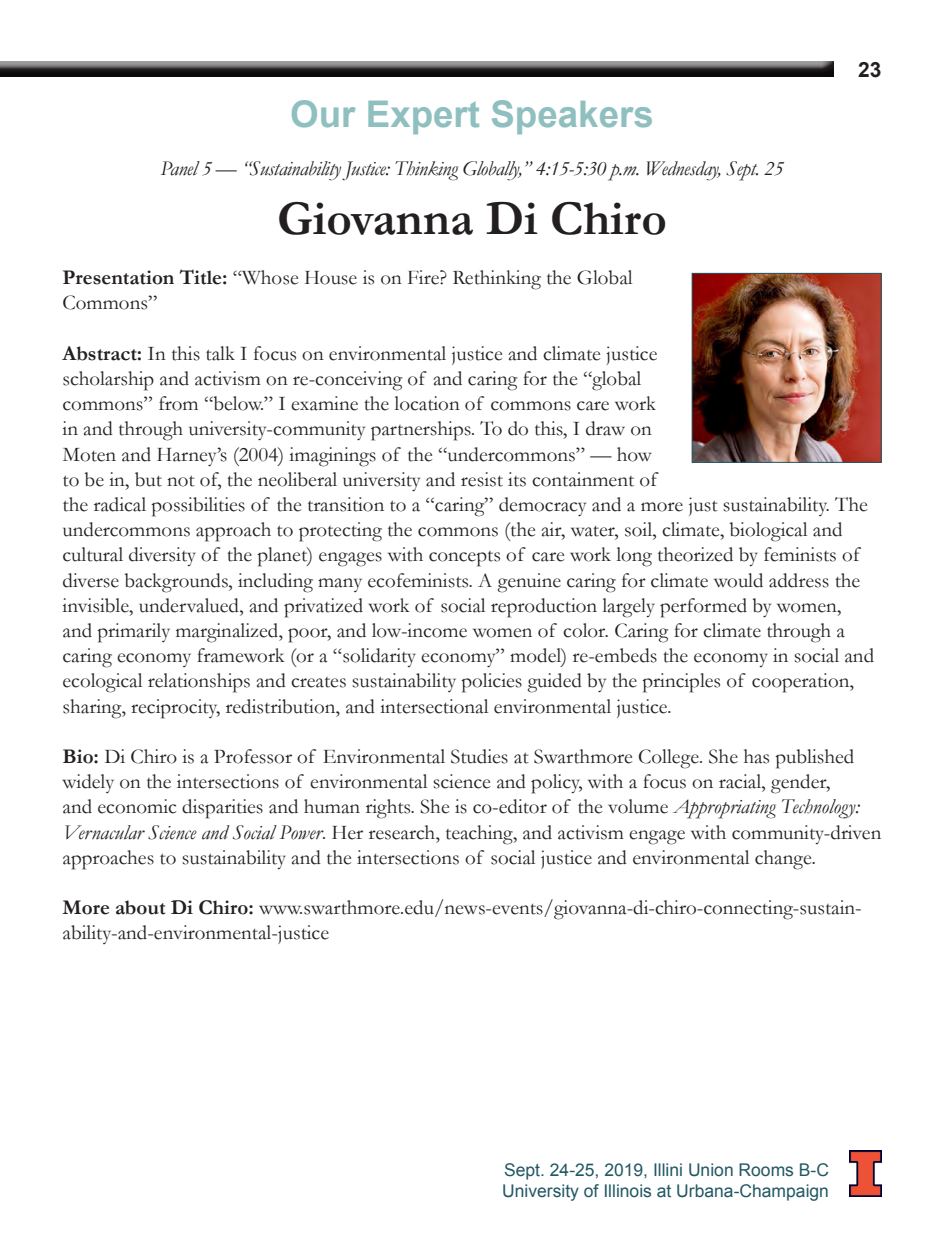
<style>
.page{position:relative;width:945px;height:1260px;background:#fff}
.page>*{position:absolute;margin:0;border:0;box-sizing:border-box;transform-origin:0 0}
.t1{font:700 49px "Garamond";color:#231f20}
.t2{font:700 36.75px "Arial";color:#90bfc0}
.t3{font:21px/25.2px "Garamond";color:#231f20}
.t4{font:italic 21px "Garamond";letter-spacing:-.02em;color:#231f20}
.t5{font:700 21px "Arial";color:#231f20}
.t6{font:17.5px "Arial";color:#225864}
.s1{font-weight:700}
.s2{font-style:italic}
</style>
<div class="page">
<div style="left:0;top:60px;width:834px;height:14px;background:#9f9d9d"></div>
<div style="left:0;top:62px;width:834px;height:18px;background:#231f20;opacity:.75"></div>
<img style="left:850px;top:1150px;width:32px;height:47px">
<img style="left:694px;top:275px;width:186px;height:186px">
<div style="left:692px;top:273px;width:190px;height:190px;border:1px solid #225864"></div>
<p class="t5" style="left:858px;top:56px;width:25px">23</p>
<p class="t2" style="left:290px;top:89px;width:365px">Our Expert Speakers</p>
<p class="t4" style="left:161px;top:156px;width:624px">Panel 5 — “Sustainability Justice: Thinking Globally,” 4:15-5:30 p.m. Wednesday, Sept. 25</p>
<p class="t1" style="left:277px;top:189px;width:391px">Giovanna Di Chiro</p>
<p class="t3" style="left:63px;top:265px;width:572px"><span class="s1">Presentation Title:</span> “Whose House is on Fire? Rethinking the Global<br>Commons”</p>
<p class="t3" style="left:63px;top:340px;width:813px"><span class="s1">Abstract:</span> In this talk I focus on environmental justice and climate justice<br>scholarship and activism on re-conceiving of and caring for the “global<br>commons” from “below.” I examine the location of commons care work<br>in and through university-community partnerships. To do this, I draw on<br>Moten and Harney’s (2004) imaginings of the “undercommons” — how<br>to be in, but not of, the neoliberal university and resist its containment of<br>the radical possibilities of the transition to a “caring” democracy and a more just sustainability. The undercommons approach to protecting the commons (the air, water, soil, climate, biological and cultural diversity of the planet) engages with concepts of care work long theorized by feminists of diverse backgrounds, including many ecofeminists. A genuine caring for climate would address the invisible, undervalued, and privatized work of social reproduction largely performed by women, and primarily marginalized, poor, and low-income women of color. Caring for climate through a caring economy framework (or a “solidarity economy” model) re-embeds the economy in social and ecological relationships and creates sustainability policies guided by the principles of cooperation, sharing, reciprocity, redistribution, and intersectional environmental justice.</p>
<p class="t3" style="left:63px;top:744px;width:820px"><span class="s1">Bio:</span> Di Chiro is a Professor of Environmental Studies at Swarthmore College. She has published widely on the intersections of environmental science and policy, with a focus on racial, gender,<br>and economic disparities and human rights. She is co-editor of the volume <span class="s2">Appropriating Technology:<br>Vernacular Science and Social Power</span>. Her research, teaching, and activism engage with community-driven approaches to sustainability and the intersections of social justice and environmental change.</p>
<p class="t3" style="left:63px;top:895px;width:801px"><span class="s1">More about Di Chiro:</span> www.swarthmore.edu/news-events/giovanna-di-chiro-connecting-sustain&shy;ability-and-environmental-justice</p>
<p class="t6" style="left:504px;top:1158px;width:326px">Sept. 24-25, 2019, Illini Union Rooms B-C</p>
<p class="t6" style="left:502px;top:1179px;width:328px">University of Illinois at Urbana-Champaign</p>
</div>
